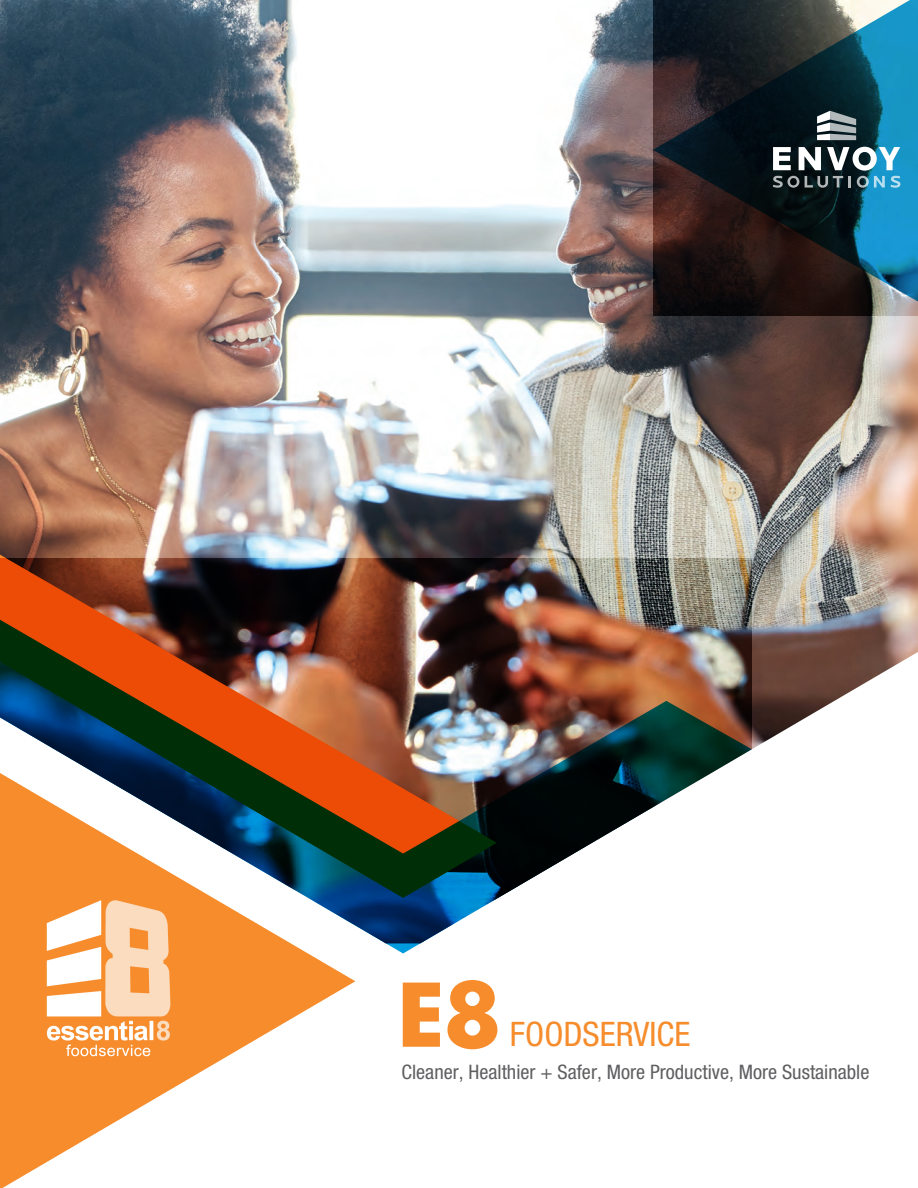
<style>
.page{position:relative;width:918px;height:1188px;background:#fff}
.page>*{position:absolute;margin:0;border:0;box-sizing:border-box;transform-origin:0 0}
.t1{font:700 85.2px "Futura Std";color:#f68c2c}
.t2{font:condensed 33.75px "Helvetica Neue LT Pro";color:#f68c2c}
.t3{font:condensed 19.95px "Helvetica Neue LT Pro";color:#5f5f62}
</style>
<div class="page">
<img style="left:0;top:0;width:918px;height:749px">
<img style="left:0;top:558px;width:752px;height:395px">
<svg style="left:0;top:773px;width:355px;height:415px"></svg>
<img style="left:27px;top:881px;width:163px;height:201px">
<svg style="left:653px;top:0;width:265px;height:315px;background:#1f343e"></svg>
<svg style="left:773px;top:147px;width:127px;height:41px"></svg>
<svg style="left:817px;top:111px;width:39px;height:29px"></svg>
<hr style="left:0;top:1126px;width:1px;height:62px;background:#f68c2c">
<svg style="left:0;top:1114px;width:1px;height:12px"></svg>
<h1 class="t1" style="left:397px;top:958px;width:106px">E8</h1>
<h2 class="t2" style="left:510px;top:1014px;width:182px">FOODSERVICE</h2>
<p class="t3" style="left:402px;top:1060px;width:469px">Cleaner, Healthier + Safer, More Productive, More Sustainable</p>
</div>
